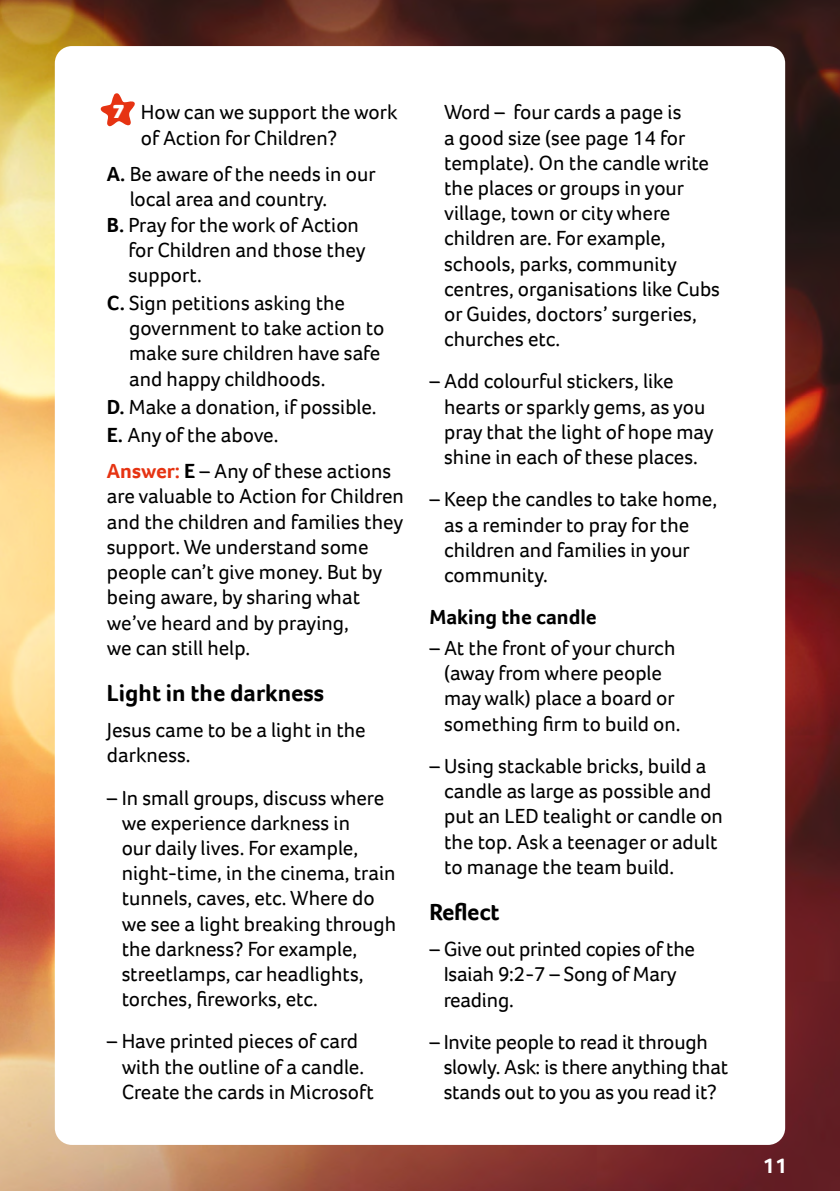
<style>
.page{position:relative;width:840px;height:1191px;background:#fff}
.page>*{position:absolute;margin:0;border:0;box-sizing:border-box;transform-origin:0 0}
.t1{font:700 24px "Foco";color:#000}
.t2{font:700 22px "Foco";color:#fff}
.t3{font:21px/25.2px "Foco";color:#000}
.t4{font:700 21px "Foco";color:#000}
.t5{font:900 20px "Foco";color:#fff}
.s1{font-weight:700}
.s2{font-weight:700;color:#e63312}
</style>
<div class="page">
<img style="left:0;top:0;width:839px;height:1191px">
<div style="left:55px;top:46px;width:729px;height:1098px;background:#fff;border-radius:17px"></div>
<svg style="left:101px;top:93px;width:34px;height:33px"></svg>
<p class="t3" style="left:141px;top:99px;width:258px">How can we support the work of Action for Children?</p>
<p class="t3" style="left:107px;top:161px;width:270px"><span class="s1">A.</span> Be aware of the needs in our</p>
<p class="t3" style="left:130px;top:186px;width:199px">local area and country.</p>
<p class="t3" style="left:107px;top:212px;width:253px"><span class="s1">B.</span> Pray for the work of Action</p>
<p class="t3" style="left:128px;top:237px;width:238px">for Children and those they</p>
<p class="t3" style="left:128px;top:262px;width:75px">support.</p>
<p class="t3" style="left:129px;top:290px;width:257px;text-indent:-22px"><span class="s1">C.</span> Sign petitions asking the government to take action to make sure children have safe and happy childhoods.</p>
<p class="t3" style="left:107px;top:392px;width:271px;line-height:28px"><span class="s1">D.</span> Make a donation, if possible.<br><span class="s1">E.</span> Any of the above.</p>
<p class="t3" style="left:107px;top:458px;width:298px"><span class="s2">Answer:</span> <span class="s1">E</span> – Any of these actions are valuable to Action for Children and the children and families they support. We understand some people can’t give money. But by being aware, by sharing what we’ve heard and by praying,<br>we can still help.</p>
<p class="t1" style="left:107px;top:676px;width:219px">Light in the darkness</p>
<p class="t3" style="left:107px;top:717px;width:260px">Jesus came to be a light in the darkness.</p>
<p class="t3" style="left:122px;top:784px;width:276px;text-indent:-15px">– In small groups, discuss where we experience darkness in<br>our daily lives. For example, night-time, in the cinema, train tunnels, caves, etc. Where do we see a light breaking through the darkness? For example, streetlamps, car headlights, torches, fireworks, etc.</p>
<p class="t3" style="left:122px;top:1028px;width:253px;text-indent:-15px">– Have printed pieces of card with the outline of a candle.<br>Create the cards in Microsoft</p>
<p class="t5" style="left:113px;top:98px;width:13px">7</p>
<p class="t3" style="left:444px;top:99px;width:277px">Word – four cards a page is<br>a good size (see page 14 for template). On the candle write the places or groups in your village, town or city where children are. For example, schools, parks, community centres, organisations like Cubs or Guides, doctors’ surgeries, churches etc.</p>
<p class="t3" style="left:444px;top:368px;width:271px;text-indent:-15px">– Add colourful stickers, like hearts or sparkly gems, as you pray that the light of hope may shine in each of these places.</p>
<p class="t3" style="left:444px;top:486px;width:274px;text-indent:-15px">– Keep the candles to take home, as a reminder to pray for the children and families in your community.</p>
<p class="t4" style="left:429px;top:603px;width:169px">Making the candle</p>
<p class="t3" style="left:444px;top:635px;width:238px;text-indent:-15px">– At the front of your church (away from where people may walk) place a board or something firm to build on.</p>
<p class="t3" style="left:444px;top:753px;width:280px;text-indent:-15px">– Using stackable bricks, build a candle as large as possible and put an LED tealight or candle on the top. Ask a teenager or adult to manage the team build.</p>
<p class="t1" style="left:429px;top:895px;width:72px">Reflect</p>
<p class="t3" style="left:443px;top:936px;width:253px;text-indent:-14px">– Give out printed copies of the<br>Isaiah 9:2-7 – Song of Mary reading.</p>
<p class="t3" style="left:443px;top:1028px;width:286px;text-indent:-14px">– Invite people to read it through slowly. Ask: is there anything that stands out to you as you read it?</p>
<p class="t2" style="left:762px;top:1150px;width:26px">11</p>
</div>
